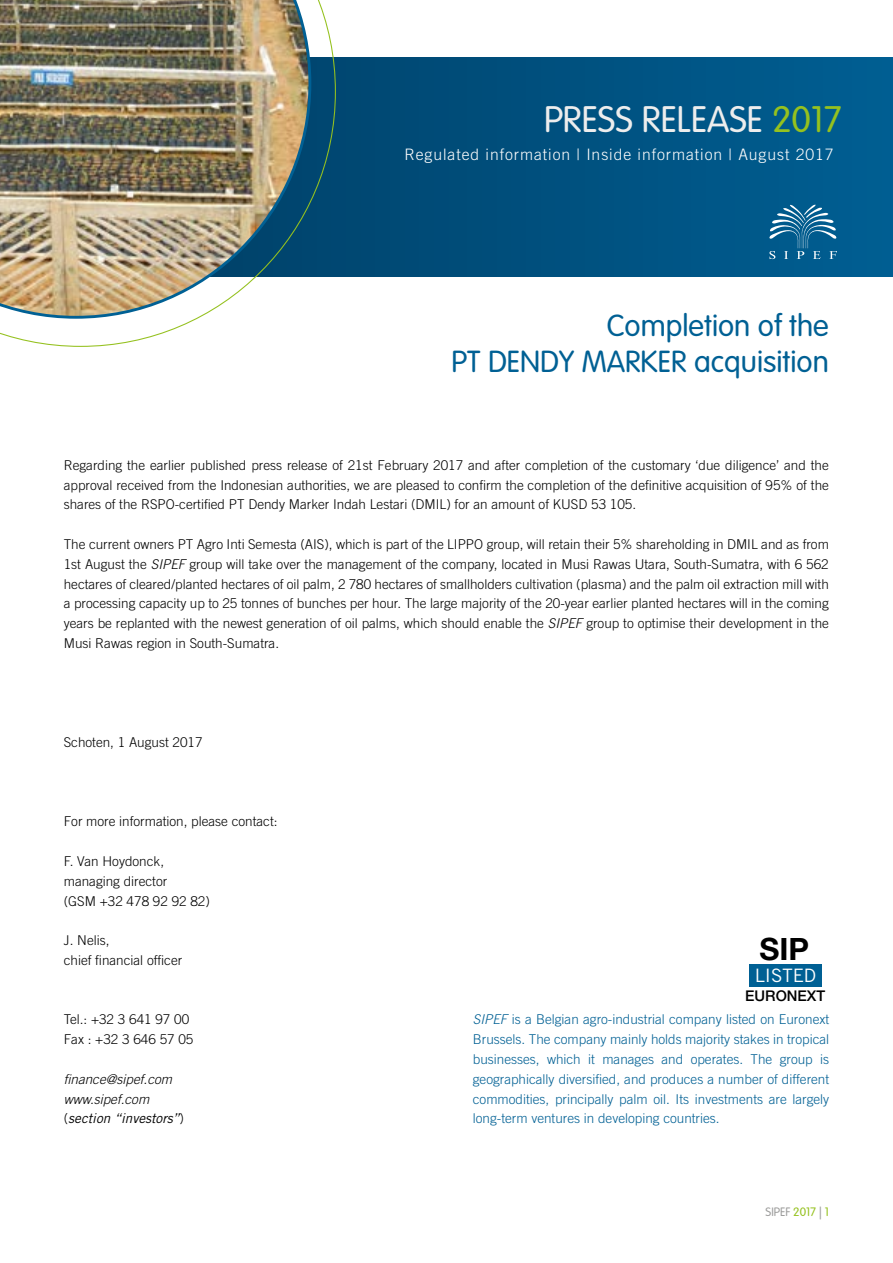
<style>
.page{position:relative;width:893px;height:1263px;background:#fff}
.page>*{position:absolute;margin:0;border:0;box-sizing:border-box;transform-origin:0 0}
.t1{font:300 36.3px "VAG Rounded Std";color:#ededed}
.t2{font:700 30.75px "Helvetica Neue LT Std";color:#000}
.t3{font:300 30px/36px "VAG Rounded Std";color:#006094;text-align:right}
.t4{font:18.45px "Trade Gothic LT Std";color:#fff}
.t5{font:300 15.75px "Trade Gothic LT Std";letter-spacing:.06em;color:#fff}
.t6{font:500 14.85px "Helvetica Neue LT Std";color:#000}
.t7{font:300 13.5px/19.8px "Trade Gothic LT Std";color:#000}
.t8{font:300 13.5px/19.8px "Trade Gothic LT Std";color:#006094;text-align:justify}
.t9{font:italic 300 13.5px/19.8px "Trade Gothic LT Std";color:#000}
.t10{font:300 12px "VAG Rounded Std";color:#9d9d9c}
.s1{color:#95c11f}
.s2{font-style:italic}
.s3{font-style:normal}
.s4{font-weight:400}
</style>
<div class="page">
<svg style="left:336px;top:57px;width:557px;height:219px;background:#005281"></svg>
<svg style="left:0;top:0;width:336px;height:347px"></svg>
<img style="left:0;top:0;width:311px;height:319px">
<svg style="left:769px;top:204px;width:68px;height:55px;background:#29759f"></svg>
<div style="left:749px;top:964px;width:73px;height:22px;background:#006094"></div>
<h1 class="t1" style="left:544px;top:98px;width:299px">PRESS RELEASE <span class="s1">2017</span></h1>
<p class="t5" style="left:404px;top:145px;width:431px">Regulated information | Inside information | August 2017</p>
<h3 class="t3" style="left:452px;top:308px;width:379px">Completion of the<br>PT DENDY MARKER acquisition</h3>
<p class="t7" style="left:64px;top:455px;width:767px;text-align:justify">Regarding the earlier published press release of 21st February 2017 and after completion of the customary ‘due diligence’ and the approval received from the Indonesian authorities, we are pleased to confirm the completion of the definitive acquisition of 95% of the shares of the RSPO-certified PT Dendy Marker Indah Lestari (DMIL) for an amount of KUSD 53 105.</p>
<p class="t7" style="left:64px;top:534px;width:767px;text-align:justify">The current owners PT Agro Inti Semesta (AIS), which is part of the LIPPO group, will retain their 5% shareholding in DMIL and as from 1st August the <span class="s2">SIPEF</span> group will take over the management of the company, located in Musi Rawas Utara, South-Sumatra, with 6 562 hectares of cleared/planted hectares of oil palm, 2 780 hectares of smallholders cultivation (plasma) and the palm oil extraction mill with a processing capacity up to 25 tonnes of bunches per hour. The large majority of the 20-year earlier planted hectares will in the coming years be replanted with the newest generation of oil palms, which should enable the <span class="s2">SIPEF</span> group to optimise their development in the Musi Rawas region in South-Sumatra.</p>
<p class="t7" style="left:64px;top:732px;width:140px">Schoten, 1 August 2017</p>
<p class="t7" style="left:64px;top:811px;width:215px">For more information, please contact:</p>
<p class="t7" style="left:64px;top:851px;width:148px">F. Van Hoydonck, managing director<br>(GSM +32 478 92 92 82)</p>
<p class="t7" style="left:64px;top:930px;width:120px">J. Nelis,<br>chief financial officer</p>
<p class="t7" style="left:64px;top:1009px;width:131px">Tel.: +32 3 641 97 00<br>Fax : +32 3 646 57 05</p>
<p class="t9" style="left:64px;top:1069px;width:122px">finance@sipef.com www.sipef.com <span class="s3">(</span><span class="s4">section “investors”</span><span class="s3">)</span></p>
<h2 class="t2" style="left:759px;top:930px;width:51px">SIP</h2>
<p class="t6" style="left:745px;top:986px;width:81px">EURONEXT</p>
<p class="t8" style="left:473px;top:1009px;width:358px"><span class="s2">SIPEF</span> is a Belgian agro-industrial company listed on Euronext Brussels. The company mainly holds majority stakes in tropical businesses, which it manages and operates. The group is geographically diversified, and produces a number of different commodities, principally palm oil. Its investments are largely long-term ventures in developing countries.</p>
<h3 class="t4" style="left:755px;top:964px;width:63px">LISTED</h3>
<p class="t10" style="left:765px;top:1205px;width:65px">SIPEF <span class="s1">2017</span> | <span class="s1">1</span></p>
</div>
